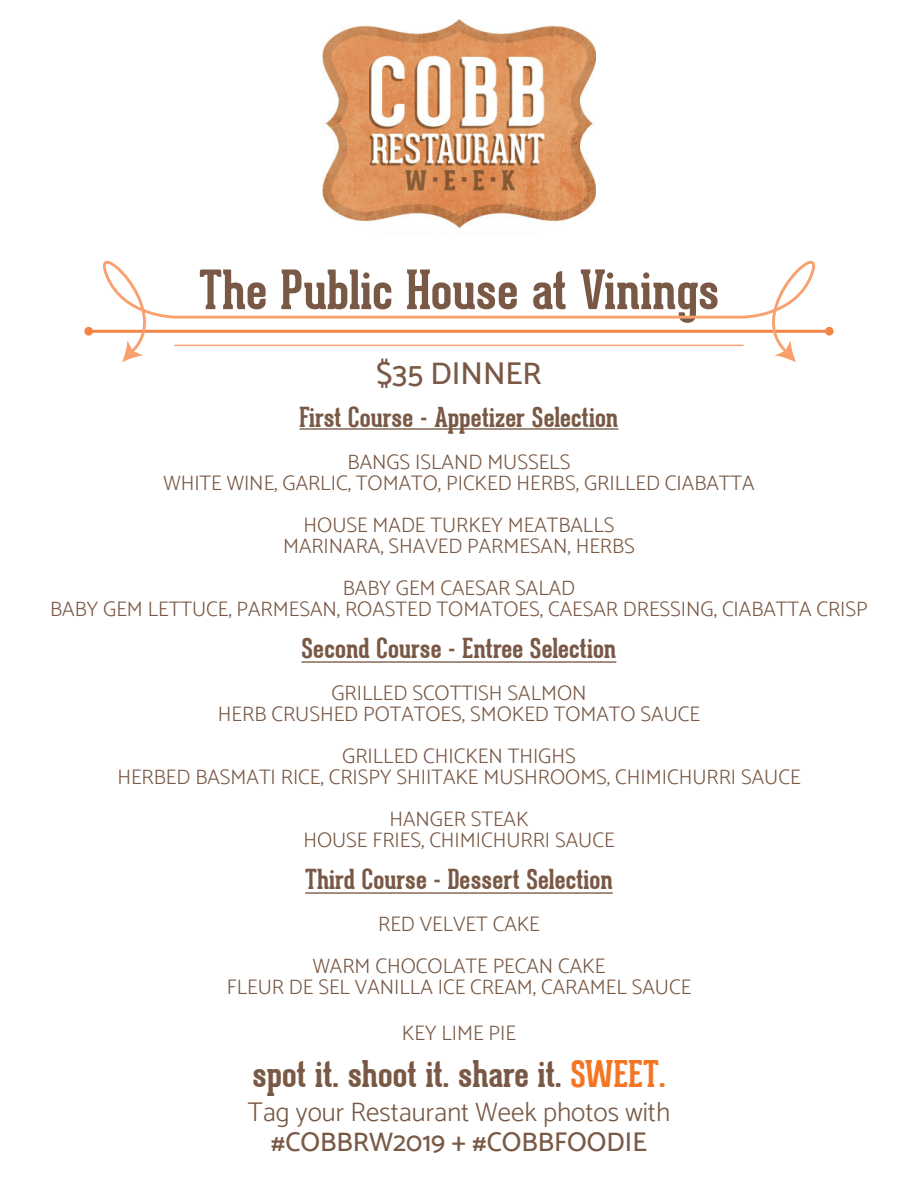
<style>
.page{position:relative;width:918px;height:1188px;background:#fff}
.page>*{position:absolute;margin:0;border:0;box-sizing:border-box;transform-origin:0 0}
.t1{font:700 52.95px "Geared Slab";color:#795945}
.t2{font:700 36px "Geared Slab";color:#795945}
.t3{font:500 31.5px "Catamaran";color:#795945}
.t4{font:700 27px "Geared Slab";color:#795945}
.t5{font:300 27px/30.2px "Catamaran";color:#795945;text-align:center}
.t6{font:300 21px/21px "Catamaran";color:#795945;text-align:center}
.s1{color:#f57523}
.s2{font-weight:500}
</style>
<div class="page">
<hr style="left:300px;top:428px;width:318px;height:2px;background:#795945">
<div style="left:84px;top:327px;width:9px;height:9px;background:#f58345;border-radius:50%"></div>
<svg style="left:89px;top:260px;width:744px;height:87px"></svg>
<svg style="left:122px;top:340px;width:21px;height:22px"></svg>
<svg style="left:775px;top:340px;width:21px;height:22px"></svg>
<img style="left:323px;top:20px;width:272px;height:215px">
<hr style="left:302px;top:661px;width:314px;height:2px;background:#795945">
<hr style="left:305px;top:892px;width:308px;height:2px;background:#795945">
<p class="t1" style="left:199px;top:257px;width:522px">The Public House at Vinings</p>
<p class="t3" style="left:376px;top:354px;width:167px">$35 DINNER</p>
<p class="t4" style="left:300px;top:400px;width:320px">First Course - Appetizer Selection</p>
<p class="t6" style="left:163px;top:451px;width:593px">BANGS ISLAND MUSSELS<br>WHITE WINE, GARLIC, TOMATO, PICKED HERBS, GRILLED CIABATTA</p>
<p class="t6" style="left:283px;top:514px;width:353px">HOUSE MADE TURKEY MEATBALLS<br>MARINARA, SHAVED PARMESAN, HERBS</p>
<p class="t6" style="left:50px;top:577px;width:819px">BABY GEM CAESAR SALAD<br>BABY GEM LETTUCE, PARMESAN, ROASTED TOMATOES, CAESAR DRESSING, CIABATTA CRISP</p>
<p class="t4" style="left:302px;top:631px;width:316px">Second Course - Entree Selection</p>
<p class="t6" style="left:218px;top:682px;width:484px">GRILLED SCOTTISH SALMON<br>HERB CRUSHED POTATOES, SMOKED TOMATO SAUCE</p>
<p class="t6" style="left:117px;top:745px;width:685px">GRILLED CHICKEN THIGHS<br>HERBED BASMATI RICE, CRISPY SHIITAKE MUSHROOMS, CHIMICHURRI SAUCE</p>
<p class="t6" style="left:303px;top:808px;width:313px">HANGER STEAK<br>HOUSE FRIES, CHIMICHURRI SAUCE</p>
<p class="t4" style="left:305px;top:862px;width:309px">Third Course - Dessert Selection</p>
<p class="t6" style="left:313px;top:903px;width:294px;line-height:42px">RED VELVET CAKE<br>WARM CHOCOLATE PECAN CAKE</p>
<p class="t6" style="left:227px;top:976px;width:466px">FLEUR DE SEL VANILLA ICE CREAM, CARAMEL SAUCE</p>
<p class="t6" style="left:402px;top:1022px;width:116px">KEY LIME PIE</p>
<p class="t2" style="left:253px;top:1051px;width:414px">spot it. shoot it. share it. <span class="s1">SWEET.</span></p>
<p class="t5" style="left:248px;top:1096px;width:424px">Tag your Restaurant Week photos with <span class="s2">#COBBRW2019 + #COBBFOODIE</span></p>
</div>
